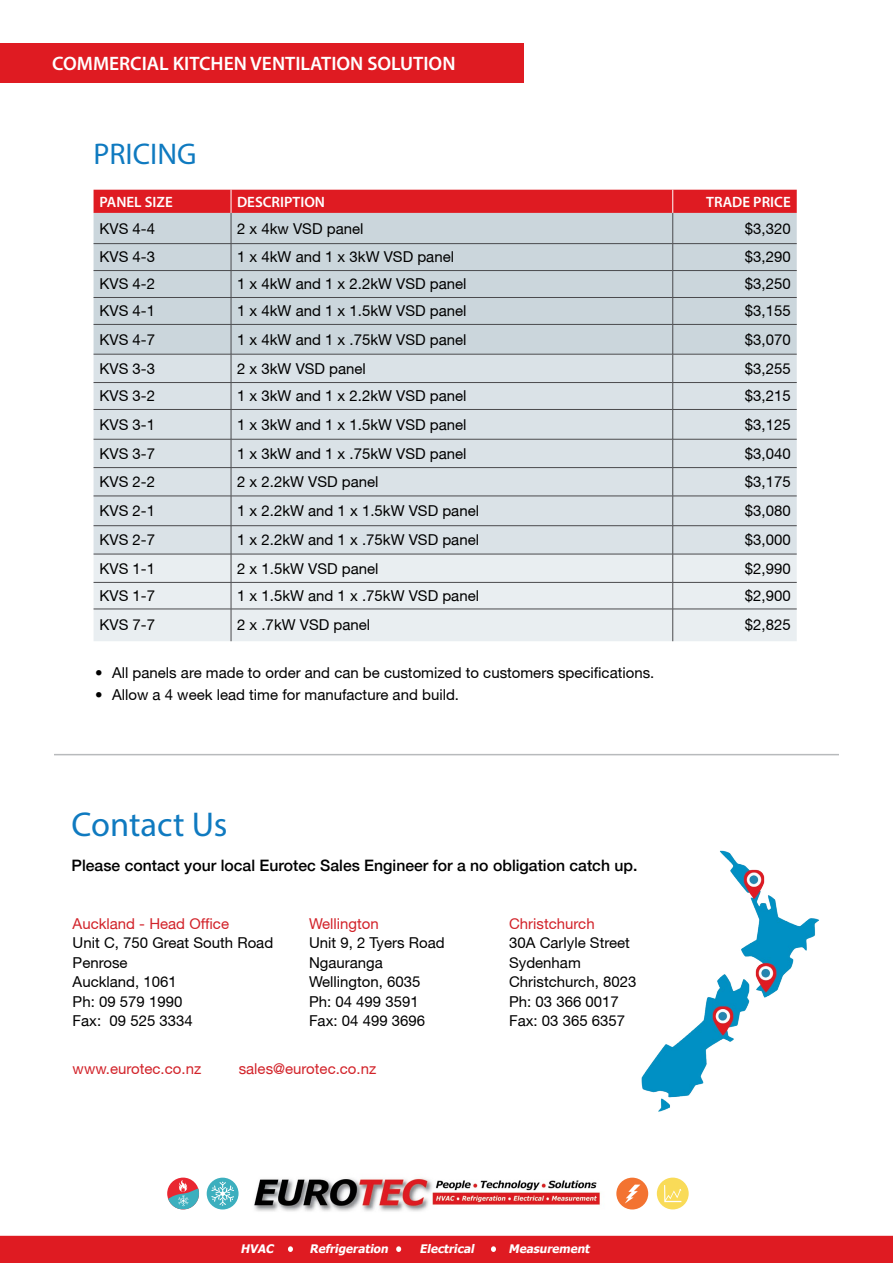
<style>
.page{position:relative;width:893px;height:1263px;background:#fff}
.page>*{position:absolute;margin:0;border:0;box-sizing:border-box;transform-origin:0 0}
.t1{font:34.5px "Myriad Pro";color:#0f7ac0}
.t2{font:30px "Myriad Pro";color:#0f7ac0}
.t3{font:600 19.5px "Myriad Pro";color:#fff}
.t4{font:500 15.75px "Helvetica Neue";color:#000}
.t5{font:15px/19.5px "Helvetica Neue";color:#000}
.t6{font:15px "Helvetica Neue";color:#d2232a}
.t7{font:600 15px "Myriad Pro";color:#fff}
.t8{font:italic 700 11.85px "Tahoma";color:#fff}
</style>
<div class="page">
<div style="left:1px;top:1236px;width:891px;height:26px;background:#df1b22"></div>
<div style="left:0;top:1236px;width:893px;height:27px;border:2px solid #df1b22"></div>
<svg style="left:288px;top:1246px;width:5px;height:6px"></svg>
<svg style="left:396px;top:1246px;width:5px;height:6px"></svg>
<svg style="left:491px;top:1246px;width:5px;height:6px"></svg>
<div style="left:0;top:43px;width:523px;height:40px;background:#df1b22"></div>
<div style="left:94px;top:213px;width:703px;height:141px;background:#cbd6dc"></div>
<div style="left:94px;top:355px;width:703px;height:199px;background:#dae2e7"></div>
<div style="left:94px;top:555px;width:703px;height:86px;background:#e9eef1"></div>
<div style="left:94px;top:190px;width:703px;height:23px;background:#df1b22"></div>
<hr style="left:231px;top:213px;width:1px;height:30px;background:#4a4a4d">
<hr style="left:672px;top:213px;width:1px;height:30px;background:#4a4a4d">
<hr style="left:94px;top:243px;width:137px;height:1px;background:#4a4a4d">
<hr style="left:231px;top:243px;width:442px;height:1px;background:#4a4a4d">
<hr style="left:673px;top:243px;width:124px;height:1px;background:#4a4a4d">
<hr style="left:94px;top:270px;width:137px;height:1px;background:#4a4a4d">
<hr style="left:231px;top:270px;width:442px;height:1px;background:#4a4a4d">
<hr style="left:673px;top:270px;width:124px;height:1px;background:#4a4a4d">
<hr style="left:94px;top:297px;width:137px;height:1px;background:#4a4a4d">
<hr style="left:231px;top:297px;width:442px;height:1px;background:#4a4a4d">
<hr style="left:673px;top:297px;width:124px;height:1px;background:#4a4a4d">
<hr style="left:94px;top:324px;width:137px;height:1px;background:#4a4a4d">
<hr style="left:231px;top:324px;width:442px;height:1px;background:#4a4a4d">
<hr style="left:673px;top:324px;width:124px;height:1px;background:#4a4a4d">
<hr style="left:94px;top:354px;width:137px;height:1px;background:#4a4a4d">
<hr style="left:231px;top:354px;width:442px;height:1px;background:#4a4a4d">
<hr style="left:673px;top:354px;width:124px;height:1px;background:#4a4a4d">
<hr style="left:94px;top:382px;width:137px;height:1px;background:#4a4a4d">
<hr style="left:231px;top:382px;width:442px;height:1px;background:#4a4a4d">
<hr style="left:673px;top:382px;width:124px;height:1px;background:#4a4a4d">
<hr style="left:94px;top:409px;width:137px;height:1px;background:#4a4a4d">
<hr style="left:231px;top:409px;width:442px;height:1px;background:#4a4a4d">
<hr style="left:673px;top:409px;width:124px;height:1px;background:#4a4a4d">
<hr style="left:94px;top:439px;width:137px;height:1px;background:#4a4a4d">
<hr style="left:231px;top:439px;width:442px;height:1px;background:#4a4a4d">
<hr style="left:673px;top:439px;width:124px;height:1px;background:#4a4a4d">
<hr style="left:94px;top:467px;width:137px;height:1px;background:#4a4a4d">
<hr style="left:231px;top:467px;width:442px;height:1px;background:#4a4a4d">
<hr style="left:673px;top:467px;width:124px;height:1px;background:#4a4a4d">
<hr style="left:94px;top:496px;width:137px;height:1px;background:#4a4a4d">
<hr style="left:231px;top:496px;width:442px;height:1px;background:#4a4a4d">
<hr style="left:673px;top:496px;width:124px;height:1px;background:#4a4a4d">
<hr style="left:94px;top:525px;width:137px;height:1px;background:#4a4a4d">
<hr style="left:231px;top:525px;width:442px;height:1px;background:#4a4a4d">
<hr style="left:673px;top:525px;width:124px;height:1px;background:#4a4a4d">
<hr style="left:94px;top:554px;width:137px;height:1px;background:#4a4a4d">
<hr style="left:231px;top:554px;width:442px;height:1px;background:#4a4a4d">
<hr style="left:673px;top:554px;width:124px;height:1px;background:#4a4a4d">
<hr style="left:94px;top:582px;width:137px;height:1px;background:#4a4a4d">
<hr style="left:231px;top:582px;width:442px;height:1px;background:#4a4a4d">
<svg style="left:231px;top:244px;width:1px;height:365px"></svg>
<hr style="left:673px;top:582px;width:124px;height:1px;background:#4a4a4d">
<svg style="left:672px;top:244px;width:1px;height:365px"></svg>
<hr style="left:94px;top:609px;width:137px;height:1px;background:#4a4a4d">
<hr style="left:231px;top:609px;width:442px;height:1px;background:#4a4a4d">
<hr style="left:231px;top:609px;width:1px;height:32px;background:#4a4a4d">
<hr style="left:673px;top:609px;width:124px;height:1px;background:#4a4a4d">
<hr style="left:672px;top:609px;width:1px;height:32px;background:#4a4a4d">
<img style="left:254px;top:1178px;width:346px;height:34px">
<div style="left:616px;top:1178px;width:32px;height:31px;background:#f37331;border-radius:50%"></div>
<svg style="left:625px;top:1184px;width:15px;height:19px"></svg>
<svg style="left:167px;top:1177px;width:32px;height:32px"></svg>
<svg style="left:167px;top:1180px;width:32px;height:29px"></svg>
<div style="left:657px;top:1177px;width:32px;height:32px;background:#f9db58;border-radius:50%"></div>
<svg style="left:664px;top:1185px;width:17px;height:17px"></svg>
<div style="left:207px;top:1178px;width:32px;height:31px;background:#3cafbe;border-radius:50%"></div>
<svg style="left:211px;top:1182px;width:23px;height:24px"></svg>
<img style="left:641px;top:850px;width:178px;height:262px">
<hr style="left:54px;top:754px;width:785px;height:1px;background:#b8babc">
<h3 class="t3" style="left:52px;top:51px;width:405px">COMMERCIAL KITCHEN VENTILATION SOLUTION</h3>
<h2 class="t2" style="left:94px;top:135px;width:104px">PRICING</h2>
<p class="t7" style="left:100px;top:192px;width:75px">PANEL SIZE</p>
<p class="t7" style="left:237px;top:192px;width:89px">DESCRIPTION</p>
<p class="t7" style="left:706px;top:192px;width:86px">TRADE PRICE</p>
<p class="t5" style="left:100px;top:218px;width:57px">KVS 4-4</p>
<p class="t5" style="left:237px;top:218px;width:128px">2 x 4kw VSD panel</p>
<p class="t5" style="left:745px;top:218px;width:47px">$3,320</p>
<p class="t5" style="left:100px;top:247px;width:57px">KVS 4-3</p>
<p class="t5" style="left:237px;top:247px;width:219px">1 x 4kW and 1 x 3kW VSD panel</p>
<p class="t5" style="left:745px;top:247px;width:47px">$3,290</p>
<p class="t5" style="left:100px;top:274px;width:57px">KVS 4-2</p>
<p class="t5" style="left:237px;top:274px;width:231px">1 x 4kW and 1 x 2.2kW VSD panel</p>
<p class="t5" style="left:745px;top:274px;width:47px">$3,250</p>
<p class="t5" style="left:100px;top:301px;width:57px">KVS 4-1</p>
<p class="t5" style="left:237px;top:301px;width:231px">1 x 4kW and 1 x 1.5kW VSD panel</p>
<p class="t5" style="left:745px;top:301px;width:47px">$3,155</p>
<p class="t5" style="left:100px;top:329px;width:57px">KVS 4-7</p>
<p class="t5" style="left:237px;top:329px;width:231px">1 x 4kW and 1 x .75kW VSD panel</p>
<p class="t5" style="left:745px;top:329px;width:47px">$3,070</p>
<p class="t5" style="left:100px;top:358px;width:57px">KVS 3-3</p>
<p class="t5" style="left:237px;top:358px;width:130px">2 x 3kW VSD panel</p>
<p class="t5" style="left:745px;top:358px;width:47px">$3,255</p>
<p class="t5" style="left:100px;top:386px;width:57px">KVS 3-2</p>
<p class="t5" style="left:237px;top:386px;width:231px">1 x 3kW and 1 x 2.2kW VSD panel</p>
<p class="t5" style="left:745px;top:386px;width:47px">$3,215</p>
<p class="t5" style="left:100px;top:414px;width:57px">KVS 3-1</p>
<p class="t5" style="left:237px;top:414px;width:231px">1 x 3kW and 1 x 1.5kW VSD panel</p>
<p class="t5" style="left:745px;top:414px;width:47px">$3,125</p>
<p class="t5" style="left:100px;top:443px;width:57px">KVS 3-7</p>
<p class="t5" style="left:237px;top:443px;width:231px">1 x 3kW and 1 x .75kW VSD panel</p>
<p class="t5" style="left:745px;top:443px;width:47px">$3,040</p>
<p class="t5" style="left:100px;top:472px;width:57px">KVS 2-2</p>
<p class="t5" style="left:237px;top:472px;width:143px">2 x 2.2kW VSD panel</p>
<p class="t5" style="left:745px;top:472px;width:47px">$3,175</p>
<p class="t5" style="left:100px;top:501px;width:57px">KVS 2-1</p>
<p class="t5" style="left:237px;top:501px;width:244px">1 x 2.2kW and 1 x 1.5kW VSD panel</p>
<p class="t5" style="left:745px;top:501px;width:47px">$3,080</p>
<p class="t5" style="left:100px;top:530px;width:57px">KVS 2-7</p>
<p class="t5" style="left:237px;top:530px;width:244px">1 x 2.2kW and 1 x .75kW VSD panel</p>
<p class="t5" style="left:745px;top:530px;width:47px">$3,000</p>
<p class="t5" style="left:100px;top:558px;width:57px">KVS 1-1</p>
<p class="t5" style="left:237px;top:558px;width:143px">2 x 1.5kW VSD panel</p>
<p class="t5" style="left:745px;top:558px;width:47px">$2,990</p>
<p class="t5" style="left:100px;top:586px;width:57px">KVS 1-7</p>
<p class="t5" style="left:237px;top:586px;width:244px">1 x 1.5kW and 1 x .75kW VSD panel</p>
<p class="t5" style="left:745px;top:586px;width:47px">$2,900</p>
<p class="t5" style="left:100px;top:615px;width:57px">KVS 7-7</p>
<p class="t5" style="left:237px;top:615px;width:135px">2 x .7kW VSD panel</p>
<p class="t5" style="left:745px;top:615px;width:47px">$2,825</p>
<p class="t5" style="left:95px;top:663px;width:561px">• All panels are made to order and can be customized to customers specifications.</p>
<p class="t5" style="left:95px;top:684px;width:366px">• Allow a 4 week lead time for manufacture and build.</p>
<h1 class="t1" style="left:72px;top:803px;width:158px">Contact Us</h1>
<p class="t4" style="left:72px;top:856px;width:567px">Please contact your local Eurotec Sales Engineer for a no obligation catch up.</p>
<p class="t6" style="left:73px;top:914px;width:158px">Auckland - Head Office</p>
<p class="t5" style="left:73px;top:933px;width:202px">Unit C, 750 Great South Road<br>Penrose<br>Auckland, 1061<br>Ph: 09 579 1990<br>Fax: 09 525 3334</p>
<p class="t6" style="left:309px;top:914px;width:71px">Wellington</p>
<p class="t5" style="left:309px;top:933px;width:137px">Unit 9, 2 Tyers Road<br>Ngauranga<br>Wellington, 6035<br>Ph: 04 499 3591<br>Fax: 04 499 3696</p>
<p class="t6" style="left:73px;top:1059px;width:130px">www.eurotec.co.nz</p>
<p class="t6" style="left:239px;top:1059px;width:139px">sales@eurotec.co.nz</p>
<p class="t6" style="left:509px;top:914px;width:87px">Christchurch</p>
<p class="t5" style="left:509px;top:933px;width:129px">30A Carlyle Street<br>Sydenham<br>Christchurch, 8023<br>Ph: 03 366 0017<br>Fax: 03 365 6357</p>
<p class="t8" style="left:240px;top:1241px;width:37px">HVAC</p>
<p class="t8" style="left:309px;top:1241px;width:83px">Refrigeration</p>
<p class="t8" style="left:420px;top:1241px;width:59px">Electrical</p>
<p class="t8" style="left:508px;top:1241px;width:86px">Measurement</p>
</div>
